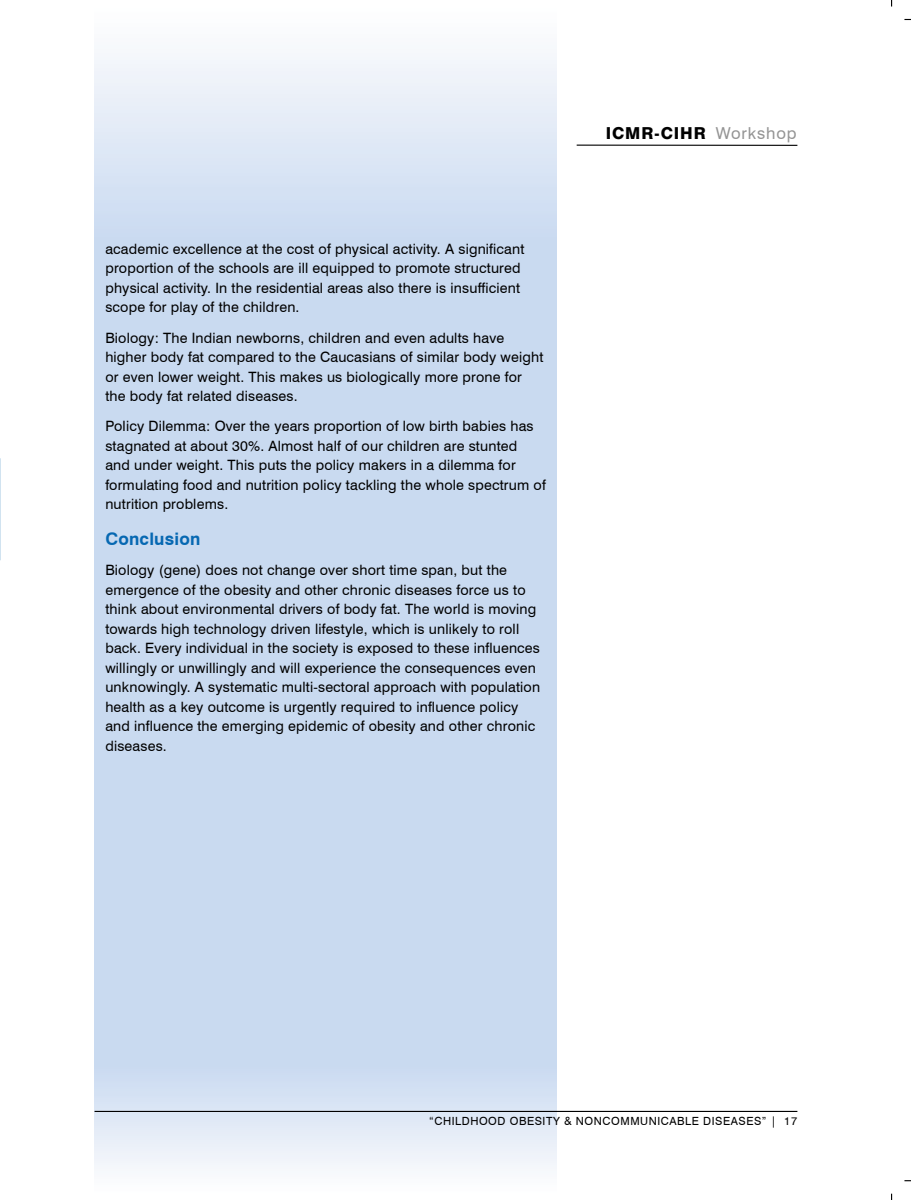
<style>
.page{position:relative;width:911px;height:1200px;background:#fff}
.page>*{position:absolute;margin:0;border:0;box-sizing:border-box;transform-origin:0 0}
.t1{font:700 17.25px "Swiss 721 BT";letter-spacing:.01em;color:#0668b2}
.t2{font:800 16.5px "Swiss 721 BT";letter-spacing:.05em;color:#000}
.t3{font:14.25px/19.5px "Swiss 721 BT";letter-spacing:.01em;color:#000}
.t4{font:11.25px "Swiss 721 BT";letter-spacing:.05em;color:#000}
.s1{font-weight:400;color:#949494}
</style>
<div class="page">
<div style="left:94px;top:7px;width:462px;height:237px;background:linear-gradient(to bottom,#fffefe,#c8d9f0)"></div>
<hr style="left:576px;top:145px;width:221px;height:1px;background:#000">
<div style="left:94px;top:243px;width:462px;height:822px;background:#c9daf0"></div>
<div style="left:94px;top:1064px;width:462px;height:129px;background:linear-gradient(to bottom,#c7d8ef,#fffefe)"></div>
<hr style="left:94px;top:1111px;width:703px;height:1px;background:#000">
<svg style="left:0;top:458px;width:1px;height:102px"></svg>
<p class="t3" style="left:105px;top:239px;width:420px">academic excellence at the cost of physical activity. A significant proportion of the schools are ill equipped to promote structured physical activity. In the residential areas also there is insufficient scope for play of the children.</p>
<p class="t3" style="left:105px;top:328px;width:439px">Biology: The Indian newborns, children and even adults have higher body fat compared to the Caucasians of similar body weight or even lower weight. This makes us biologically more prone for the body fat related diseases.</p>
<p class="t3" style="left:105px;top:416px;width:442px">Policy Dilemma: Over the years proportion of low birth babies has stagnated at about 30%. Almost half of our children are stunted<br>and under weight. This puts the policy makers in a dilemma for formulating food and nutrition policy tackling the whole spectrum of nutrition problems.</p>
<p class="t1" style="left:105px;top:529px;width:96px">Conclusion</p>
<p class="t3" style="left:105px;top:560px;width:436px">Biology (gene) does not change over short time span, but the emergence of the obesity and other chronic diseases force us to think about environmental drivers of body fat. The world is moving towards high technology driven lifestyle, which is unlikely to roll back. Every individual in the society is exposed to these influences willingly or unwillingly and will experience the consequences even unknowingly. A systematic multi-sectoral approach with population health as a key outcome is urgently required to influence policy and influence the emerging epidemic of obesity and other chronic diseases.</p>
<p class="t2" style="left:605px;top:124px;width:192px">ICMR-CIHR <span class="s1">Workshop</span></p>
<p class="t4" style="left:429px;top:1114px;width:369px">“CHILDHOOD OBESITY &amp; NONCOMMUNICABLE DISEASES” | 17</p>
</div>
